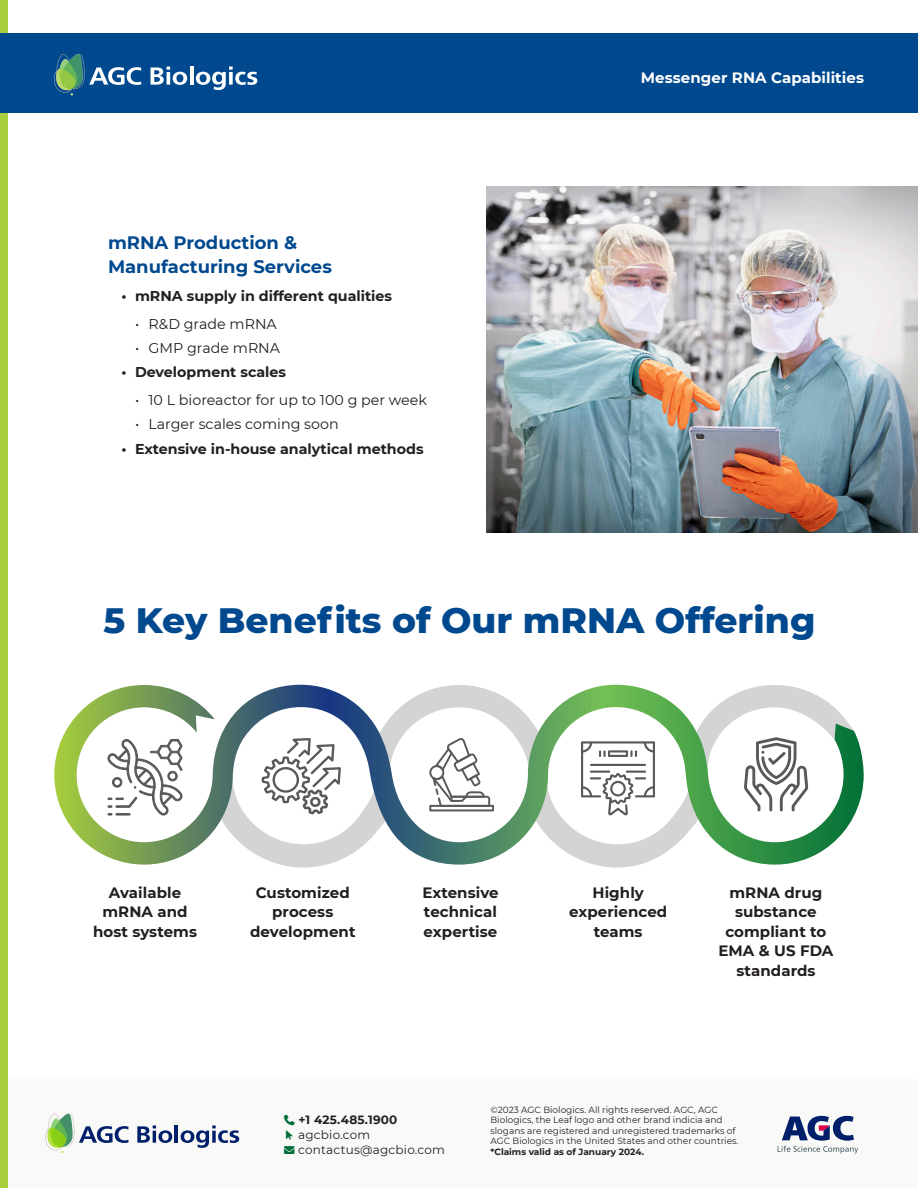
<style>
.page{position:relative;width:918px;height:1188px;background:#fff}
.page>*{position:absolute;margin:0;border:0;box-sizing:border-box;transform-origin:0 0}
.t1{font:800 36px "Montserrat";color:#01498e}
.Subheading_1{font:700 18px/24px "Montserrat";color:#01498e}
.Paragraph{font:700 15px/19.5px "Montserrat";letter-spacing:.005em;color:#231f20;text-align:center}
.Location{font:700 15px "Montserrat";letter-spacing:.005em;color:#fff}
.t2{font:700 14.25px "Montserrat";color:#231f20}
.t3{font:14.25px "Montserrat";color:#231f20}
.t4{font:12px "Montserrat";letter-spacing:.02em;color:#231f20}
.t5{font:700 12px "Montserrat";letter-spacing:.02em;color:#231f20}
.t6{font:9px/10.5px "Montserrat";color:#231f20}
.t7{font:700 9px "Montserrat";color:#231f20}
.s1{color:#006e37}
</style>
<div class="page">
<div style="left:0;top:1079px;width:918px;height:109px;background:#f9f9f8"></div>
<div style="left:0;top:0;width:7px;height:1188px;background:#a6ce3d"></div>
<svg style="left:778px;top:1116px;width:80px;height:38px"></svg>
<svg style="left:137px;top:1125px;width:35px;height:18px"></svg>
<hr style="left:175px;top:1125px;width:3px;height:18px;background:#001f6b">
<svg style="left:181px;top:1125px;width:58px;height:23px"></svg>
<svg style="left:45px;top:1113px;width:84px;height:40px"></svg>
<svg style="left:54px;top:685px;width:810px;height:180px"></svg>
<img style="left:486px;top:186px;width:432px;height:346px">
<svg style="left:221px;top:685px;width:633px;height:183px"></svg>
<svg style="left:107px;top:739px;width:76px;height:88px"></svg>
<div style="left:0;top:33px;width:918px;height:80px;background:#01498e"></div>
<svg style="left:151px;top:67px;width:36px;height:18px"></svg>
<hr style="left:190px;top:66px;width:3px;height:19px;background:#fff">
<svg style="left:196px;top:67px;width:61px;height:23px"></svg>
<svg style="left:54px;top:54px;width:87px;height:41px"></svg>
<p class="Subheading_1" style="left:108px;top:230px;width:225px">mRNA Production &amp;<br>Manufacturing Services</p>
<p class="t2" style="left:122px;top:286px;width:272px">• mRNA supply in different qualities</p>
<p class="t3" style="left:135px;top:314px;width:143px">• R&amp;D grade mRNA</p>
<p class="t3" style="left:135px;top:338px;width:147px">• GMP grade mRNA</p>
<p class="t2" style="left:122px;top:362px;width:166px">• Development scales</p>
<p class="t3" style="left:135px;top:390px;width:294px">• 10 L bioreactor for up to 100 g per week</p>
<p class="t3" style="left:135px;top:415px;width:205px">• Larger scales coming soon</p>
<p class="t2" style="left:122px;top:439px;width:304px">• Extensive in-house analytical methods</p>
<p class="Location" style="left:641px;top:67px;width:225px">Messenger RNA Capabilities</p>
<p class="t1" style="left:104px;top:594px;width:713px">5 Key Benefits of Our mRNA Offering</p>
<p class="Paragraph" style="left:93px;top:882px;width:105px">Available mRNA and host systems</p>
<p class="Paragraph" style="left:250px;top:882px;width:107px">Customized process development</p>
<p class="Paragraph" style="left:422px;top:882px;width:78px;text-align:justify">Extensive technical expertise</p>
<p class="Paragraph" style="left:569px;top:882px;width:100px">Highly experienced teams</p>
<p class="Paragraph" style="left:718px;top:882px;width:117px">mRNA drug substance compliant to<br>EMA &amp; US FDA standards</p>
<h3 class="t5" style="left:284px;top:1111px;width:115px"><span class="s1">★</span> +1 425.485.1900</h3>
<h3 class="t4" style="left:298px;top:1127px;width:74px">agcbio.com</h3>
<h3 class="t4" style="left:284px;top:1142px;width:162px"><span class="s1">✉</span> contactus@agcbio.com</h3>
<p class="t6" style="left:491px;top:1104px;width:249px">©2023 AGC Biologics. All rights reserved. AGC, AGC Biologics, the Leaf logo and other brand indicia and slogans are registered and unregistered trademarks of AGC Biologics in the United States and other countries.</p>
<p class="t7" style="left:491px;top:1145px;width:155px">*Claims valid as of January 2024.</p>
</div>
